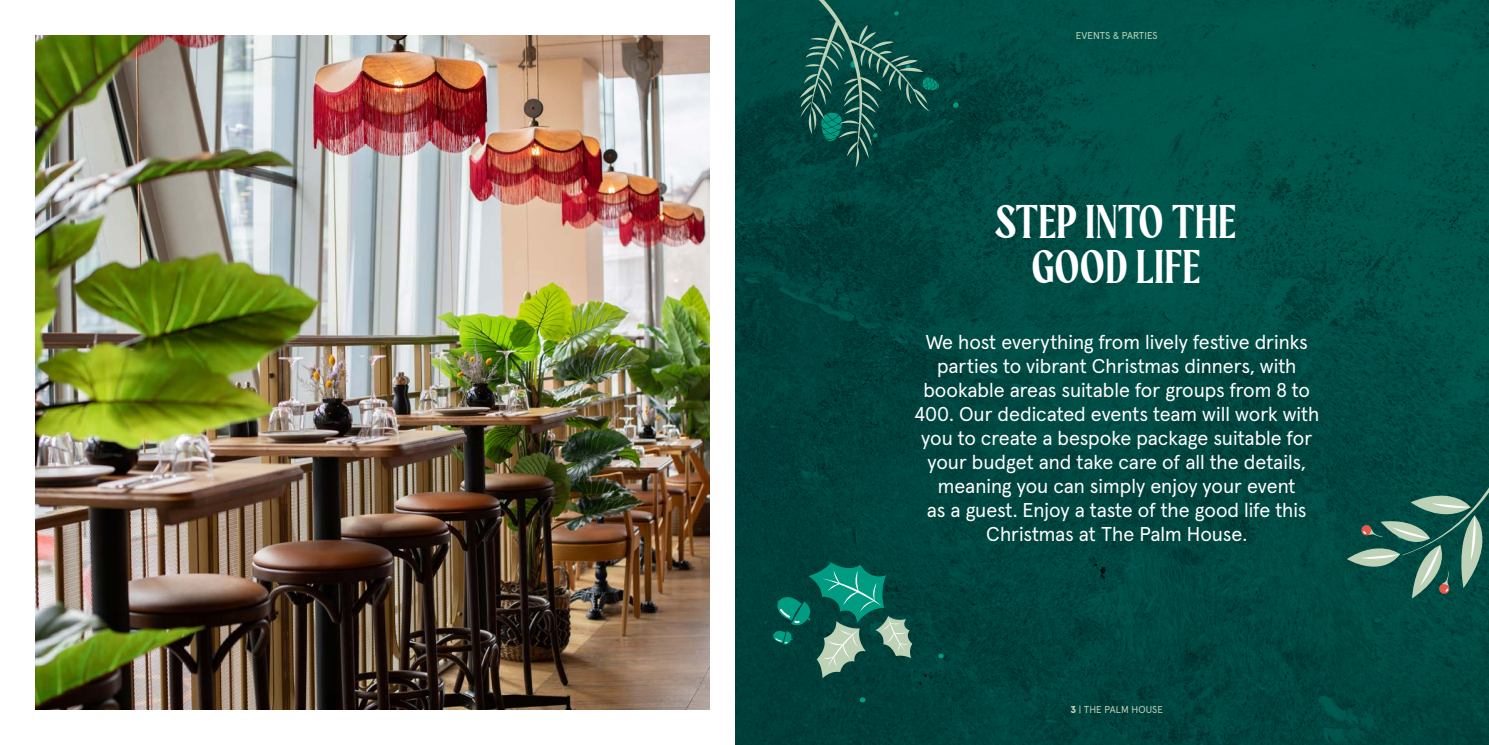
<style>
.page{position:relative;width:1489px;height:745px;background:#fff}
.page>*{position:absolute;margin:0;border:0;box-sizing:border-box;transform-origin:0 0}
.t1{font:41.25px/44.6px "Morning Memories";color:#fff;text-align:center}
.t2{font:20px/24px "Apercu Pro";color:#fff;text-align:center}
.t3{font:10px "Apercu Pro";letter-spacing:.005em;color:#bed2b8}
.s1{font-weight:900}
</style>
<div class="page">
<img style="left:735px;top:0;width:753px;height:744px">
<img style="left:35px;top:35px;width:674px;height:674px">
<svg style="left:953px;top:102px;width:6px;height:6px"></svg>
<svg style="left:799px;top:0;width:140px;height:167px;background:#14574e"></svg>
<svg style="left:1346px;top:473px;width:142px;height:125px;background:#2c675d"></svg>
<svg style="left:859px;top:696px;width:7px;height:6px"></svg>
<svg style="left:938px;top:653px;width:6px;height:5px"></svg>
<svg style="left:772px;top:562px;width:140px;height:116px;background:#1f685c"></svg>
<p class="t3" style="left:1075px;top:28px;width:83px">EVENTS &amp; PARTIES</p>
<h1 class="t1" style="left:995px;top:200px;width:242px">STEP INTO THE<br>GOOD LIFE</h1>
<p class="t2" style="left:914px;top:328px;width:407px">We host everything from lively festive drinks parties to vibrant Christmas dinners, with bookable areas suitable for groups from 8 to 400. Our dedicated events team will work with you to create a bespoke package suitable for your budget and take care of all the details, meaning you can simply enjoy your event<br>as a guest. Enjoy a taste of the good life this Christmas at The Palm House.</p>
<p class="t3" style="left:1070px;top:701px;width:94px"><span class="s1">3</span> | THE PALM HOUSE</p>
</div>
